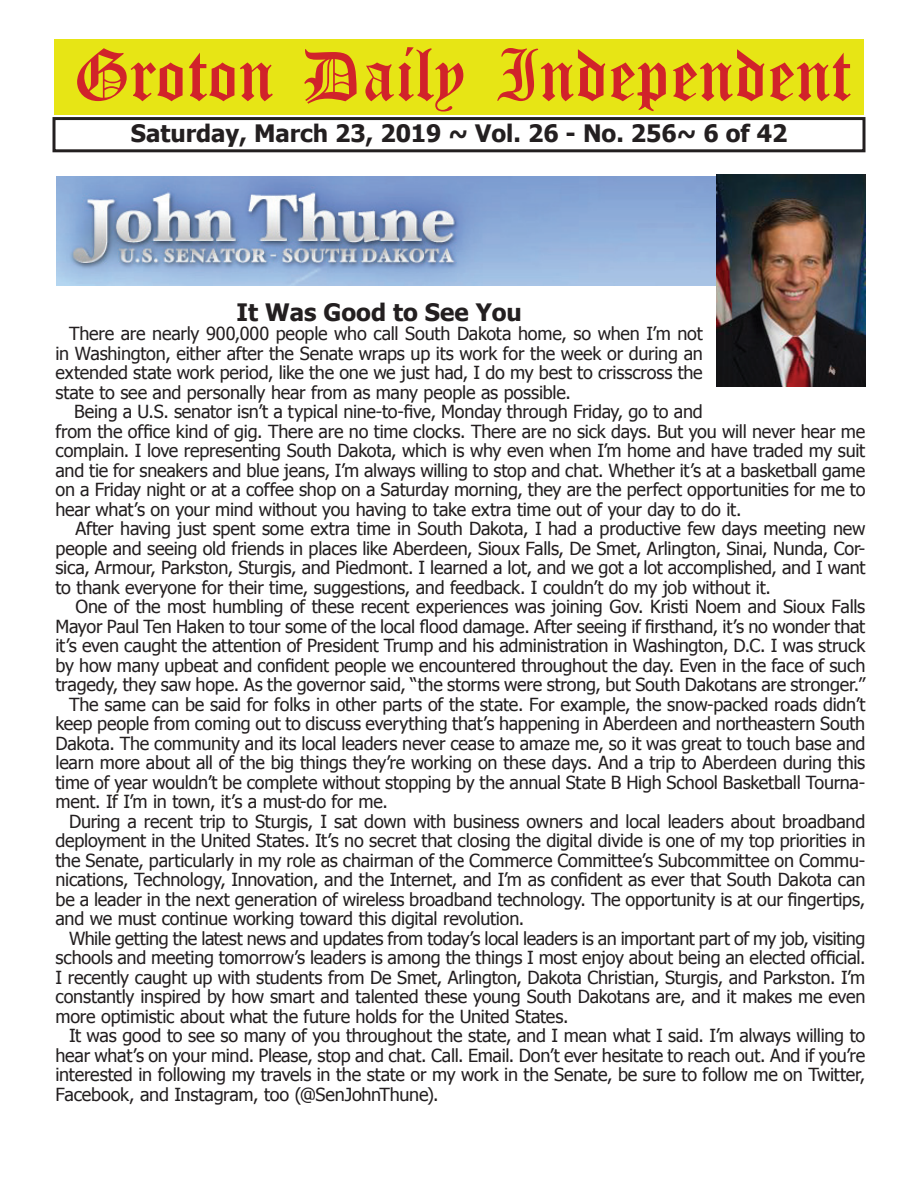
<style>
.page{position:relative;width:918px;height:1188px;background:#fff}
.page>*{position:absolute;margin:0;border:0;box-sizing:border-box;transform-origin:0 0}
.t1{font:54px "Old English Five";color:#d1232a}
.t2{font:700 24px "Tahoma";color:#231f20}
.t3{font:18px/19.5px "Tahoma";letter-spacing:-.01em;color:#231f20;text-align:justify}
</style>
<div class="page">
<div style="left:52px;top:117px;width:814px;height:35px;border:3px solid #231f20"></div>
<div style="left:54px;top:40px;width:810px;height:75px;background:#e7e515"></div>
<img style="left:57px;top:177px;width:659px;height:108px">
<img style="left:716px;top:175px;width:150px;height:212px">
<h1 class="t1" style="left:73px;top:50px;width:779px">Groton Daily Independent</h1>
<h2 class="t2" style="left:131px;top:116px;width:658px">Saturday, March 23, 2019 ~ Vol. 26 - No. 256~ 6 of 42</h2>
<h2 class="t2" style="left:236px;top:295px;width:287px">It Was Good to See You</h2>
<p class="t3" style="left:56px;top:323px;width:649px;text-indent:14px">There are nearly 900,000 people who call South Dakota home, so when I’m not in Washington, either after the Senate wraps up its work for the week or during an extended state work period, like the one we just had, I do my best to crisscross the state to see and personally hear from as many people as possible.</p>
<p class="t3" style="left:56px;top:401px;width:811px;text-align:left;text-indent:19px">Being a U.S. senator isn’t a typical nine-to-five, Monday through Friday, go to and<br>from the office kind of gig. There are no time clocks. There are no sick days. But you will never hear me complain. I love representing South Dakota, which is why even when I’m home and have traded my suit and tie for sneakers and blue jeans, I’m always willing to stop and chat. Whether it’s at a basketball game on a Friday night or at a coffee shop on a Saturday morning, they are the perfect opportunities for me to hear what’s on your mind without you having to take extra time out of your day to do it.</p>
<p class="t3" style="left:56px;top:518px;width:812px;text-indent:20px">After having just spent some extra time in South Dakota, I had a productive few days meeting new people and seeing old friends in places like Aberdeen, Sioux Falls, De Smet, Arlington, Sinai, Nunda, Cor&shy;sica, Armour, Parkston, Sturgis, and Piedmont. I learned a lot, and we got a lot accomplished, and I want to thank everyone for their time, suggestions, and feedback. I couldn’t do my job without it.</p>
<p class="t3" style="left:76px;top:596px;width:791px">One of the most humbling of these recent experiences was joining Gov. Kristi Noem and Sioux Falls</p>
<p class="t3" style="left:56px;top:616px;width:811px">Mayor Paul Ten Haken to tour some of the local flood damage. After seeing if firsthand, it’s no wonder that</p>
<p class="t3" style="left:56px;top:635px;width:811px">it’s even caught the attention of President Trump and his administration in Washington, D.C. I was struck</p>
<p class="t3" style="left:56px;top:655px;width:811px">by how many upbeat and confident people we encountered throughout the day. Even in the face of such</p>
<p class="t3" style="left:56px;top:674px;width:811px">tragedy, they saw hope. As the governor said, “the storms were strong, but South Dakotans are stronger.”</p>
<p class="t3" style="left:69px;top:694px;width:798px">The same can be said for folks in other parts of the state. For example, the snow-packed roads didn’t</p>
<p class="t3" style="left:56px;top:713px;width:811px">keep people from coming out to discuss everything that’s happening in Aberdeen and northeastern South</p>
<p class="t3" style="left:56px;top:733px;width:812px">Dakota. The community and its local leaders never cease to amaze me, so it was great to touch base and</p>
<p class="t3" style="left:56px;top:752px;width:811px">learn more about all of the big things they’re working on these days. And a trip to Aberdeen during this</p>
<p class="t3" style="left:56px;top:772px;width:812px">time of year wouldn’t be complete without stopping by the annual State B High School Basketball Tourna-</p>
<p class="t3" style="left:56px;top:791px;width:334px">ment. If I’m in town, it’s a must-do for me.</p>
<p class="t3" style="left:69px;top:810px;width:798px">During a recent trip to Sturgis, I sat down with business owners and local leaders about broadband</p>
<p class="t3" style="left:56px;top:830px;width:811px">deployment in the United States. It’s no secret that closing the digital divide is one of my top priorities in</p>
<p class="t3" style="left:56px;top:849px;width:812px">the Senate, particularly in my role as chairman of the Commerce Committee’s Subcommittee on Commu-</p>
<p class="t3" style="left:56px;top:869px;width:811px">nications, Technology, Innovation, and the Internet, and I’m as confident as ever that South Dakota can</p>
<p class="t3" style="left:56px;top:888px;width:811px">be a leader in the next generation of wireless broadband technology. The opportunity is at our fingertips,</p>
<p class="t3" style="left:56px;top:908px;width:470px">and we must continue working toward this digital revolution.</p>
<p class="t3" style="left:69px;top:927px;width:798px">While getting the latest news and updates from today’s local leaders is an important part of my job, visiting</p>
<p class="t3" style="left:56px;top:947px;width:811px">schools and meeting tomorrow’s leaders is among the things I most enjoy about being an elected official.</p>
<p class="t3" style="left:56px;top:966px;width:811px">I recently caught up with students from De Smet, Arlington, Dakota Christian, Sturgis, and Parkston. I’m</p>
<p class="t3" style="left:56px;top:986px;width:811px">constantly inspired by how smart and talented these young South Dakotans are, and it makes me even</p>
<p class="t3" style="left:56px;top:1005px;width:515px">more optimistic about what the future holds for the United States.</p>
<p class="t3" style="left:69px;top:1025px;width:798px">It was good to see so many of you throughout the state, and I mean what I said. I’m always willing to</p>
<p class="t3" style="left:56px;top:1044px;width:811px">hear what’s on your mind. Please, stop and chat. Call. Email. Don’t ever hesitate to reach out. And if you’re</p>
<p class="t3" style="left:56px;top:1064px;width:811px">interested in following my travels in the state or my work in the Senate, be sure to follow me on Twitter,</p>
<p class="t3" style="left:56px;top:1083px;width:385px">Facebook, and Instagram, too (@SenJohnThune).</p>
</div>
